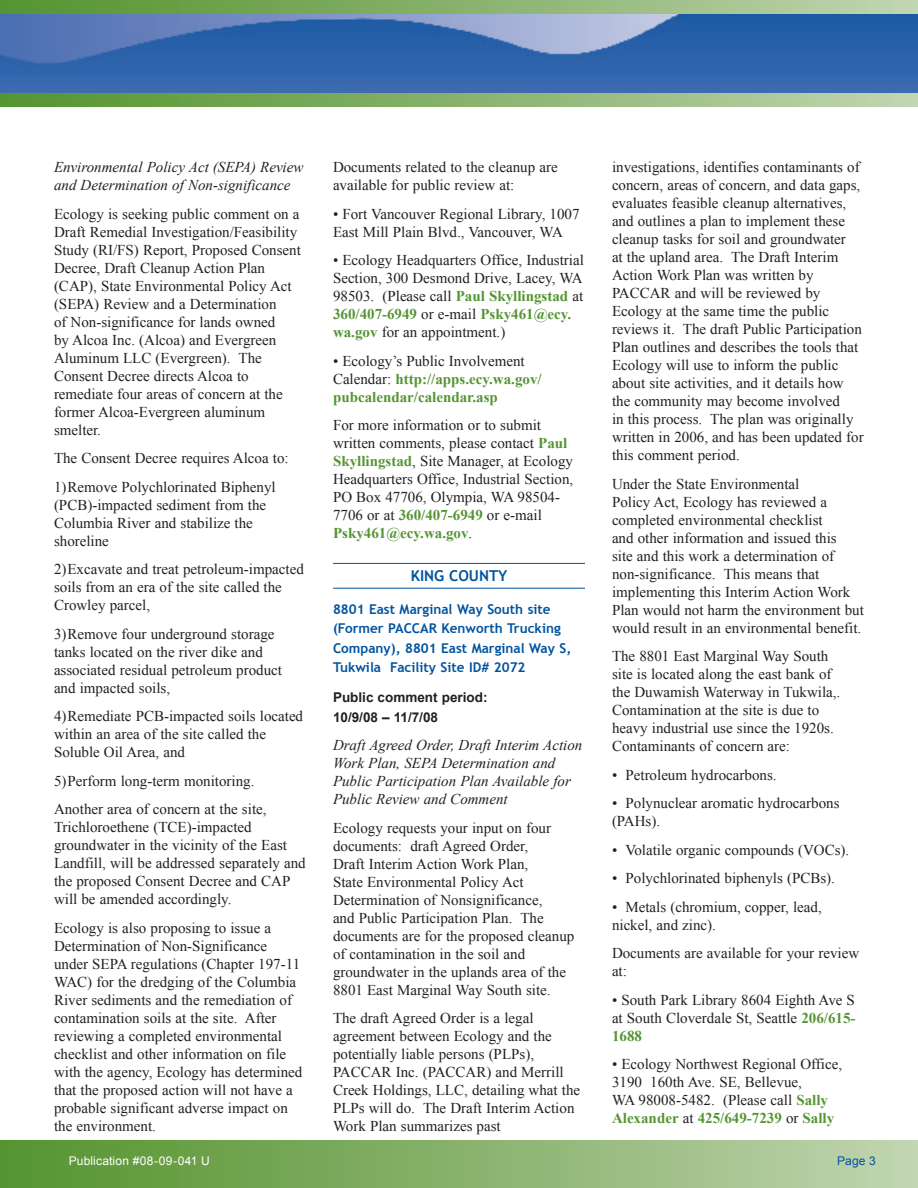
<style>
.page{position:relative;width:918px;height:1188px;background:#fff}
.page>*{position:absolute;margin:0;border:0;box-sizing:border-box;transform-origin:0 0}
.Body_Copy{font:15px/18px "Times New Roman";color:#231f20}
.Bullets{font:15px/18px "Times New Roman";color:#231f20}
.t1{font:italic 15px/18px "Times New Roman";color:#231f20}
.Bullets-2{font:700 15px/18px "Times New Roman";color:#549532}
.County_Subhead{font:700 15px "Trebuchet MS";color:#0153a0}
.County_Name_Add_BLUE{font:700 13.5px/19.5px "Trebuchet MS";color:#0153a0}
.Public_Comment{font:700 13.5px/19.5px "Arial";color:#231f20}
.PUB___Pg__s{font:12px "Arial";letter-spacing:.015em;color:#fff}
.PUB___Pg__s-2{font:12px "Arial";color:#0153a0}
.s1{font-weight:700;color:#549532}
.s2{font-weight:400;color:#231f20}
</style>
<div class="page">
<img style="left:0;top:14px;width:918px;height:79px">
<svg style="left:0;top:0;width:918px;height:14px;background:#89b26d"></svg>
<svg style="left:0;top:93px;width:918px;height:13px;background:#89b26d"></svg>
<div style="left:0;top:1141px;width:918px;height:47px;background:linear-gradient(to right,#53922d,#c0d3af)"></div>
<hr style="left:333px;top:563px;width:252px;height:1px;background:#0153a0">
<hr style="left:333px;top:588px;width:252px;height:1px;background:#0153a0">
<p class="t1" style="left:54px;top:158px;width:251px">Environmental Policy Act (SEPA) Review and Determination of Non-significance</p>
<p class="Body_Copy" style="left:54px;top:205px;width:248px">Ecology is seeking public comment on a Draft Remedial Investigation/Feasibility Study (RI/FS) Report, Proposed Consent Decree, Draft Cleanup Action Plan (CAP), State Environmental Policy Act (SEPA) Review and a Determination<br>of Non-significance for lands owned<br>by Alcoa Inc. (Alcoa) and Evergreen Aluminum LLC (Evergreen). The Consent Decree directs Alcoa to remediate four areas of concern at the former Alcoa-Evergreen aluminum smelter.</p>
<p class="Body_Copy" style="left:54px;top:449px;width:236px">The Consent Decree requires Alcoa to:</p>
<p class="Body_Copy" style="left:54px;top:478px;width:223px">1)Remove Polychlorinated Biphenyl (PCB)-impacted sediment from the<br>Columbia River and stabilize the shoreline</p>
<p class="Body_Copy" style="left:54px;top:560px;width:251px">2)Excavate and treat petroleum-impacted soils from an era of the site called the<br>Crowley parcel,</p>
<p class="Body_Copy" style="left:54px;top:625px;width:230px">3)Remove four underground storage tanks located on the river dike and associated residual petroleum product and impacted soils,</p>
<p class="Body_Copy" style="left:54px;top:707px;width:251px">4)Remediate PCB-impacted soils located within an area of the site called the<br>Soluble Oil Area, and</p>
<p class="Body_Copy" style="left:54px;top:772px;width:202px">5)Perform long-term monitoring.</p>
<p class="Body_Copy" style="left:54px;top:800px;width:253px">Another area of concern at the site, Trichloroethene (TCE)-impacted groundwater in the vicinity of the East Landfill, will be addressed separately and the proposed Consent Decree and CAP will be amended accordingly.</p>
<p class="Body_Copy" style="left:54px;top:919px;width:250px">Ecology is also proposing to issue a Determination of Non-Significance under SEPA regulations (Chapter 197-11<br>WAC) for the dredging of the Columbia River sediments and the remediation of contamination soils at the site. After reviewing a completed environmental checklist and other information on file with the agency, Ecology has determined that the proposed action will not have a probable significant adverse impact on the environment.</p>
<p class="Body_Copy" style="left:333px;top:158px;width:226px">Documents related to the cleanup are available for public review at:</p>
<p class="Bullets" style="left:333px;top:205px;width:248px">• Fort Vancouver Regional Library, 1007<br>East Mill Plain Blvd., Vancouver, WA</p>
<p class="Bullets" style="left:333px;top:251px;width:252px">• Ecology Headquarters Office, Industrial Section, 300 Desmond Drive, Lacey, WA 98503. (Please call <span class="s1">Paul Skyllingstad</span> at <span class="s1">360/407-6949</span> or e-mail <span class="s1">Psky461@ecy. wa.gov</span> for an appointment.)</p>
<p class="Bullets-2" style="left:333px;top:352px;width:210px"><span class="s2">• Ecology’s Public Involvement<br>Calendar:</span> http://apps.ecy.wa.gov/ pubcalendar/calendar.asp</p>
<p class="Bullets" style="left:333px;top:416px;width:242px">For more information or to submit written comments, please contact <span class="s1">Paul Skyllingstad</span>, Site Manager, at Ecology Headquarters Office, Industrial Section, PO Box 47706, Olympia, WA 98504- 7706 or at <span class="s1">360/407-6949</span> or e-mail <span class="s1">Psky461@ecy.wa.gov</span>.</p>
<p class="County_Subhead" style="left:411px;top:566px;width:98px">king County</p>
<p class="County_Name_Add_BLUE" style="left:333px;top:599px;width:219px">8801 East Marginal Way South site (Former PACCAR</p>
<p class="County_Name_Add_BLUE" style="left:333px;top:619px;width:240px;text-indent:108px">Kenworth Trucking<br>Company), 8801 East Marginal Way S,<br>Tukwila Facility Site ID# 2072</p>
<p class="Public_Comment" style="left:333px;top:688px;width:156px">Public comment period:<br>10/9/08 – 11/7/08</p>
<p class="t1" style="left:333px;top:736px;width:251px">Draft Agreed Order, Draft Interim Action Work Plan, SEPA Determination and Public Participation Plan Available for Public Review and Comment</p>
<p class="Body_Copy" style="left:333px;top:818px;width:243px">Ecology requests your input on four documents: draft Agreed Order,<br>Draft Interim Action Work Plan,<br>State Environmental Policy Act Determination of Nonsignificance,<br>and Public Participation Plan. The documents are for the proposed cleanup of contamination in the soil and groundwater in the uplands area of the 8801 East Marginal Way South site.</p>
<p class="Body_Copy" style="left:333px;top:1009px;width:249px">The draft Agreed Order is a legal agreement between Ecology and the potentially liable persons (PLPs), PACCAR Inc. (PACCAR) and Merrill Creek Holdings, LLC, detailing what the PLPs will do. The Draft Interim Action Work Plan summarizes past</p>
<p class="Body_Copy" style="left:612px;top:158px;width:253px">investigations, identifies contaminants of concern, areas of concern, and data gaps, evaluates feasible cleanup alternatives, and outlines a plan to implement these cleanup tasks for soil and groundwater<br>at the upland area. The Draft Interim Action Work Plan was written by PACCAR and will be reviewed by Ecology at the same time the public reviews it. The draft Public Participation Plan outlines and describes the tools that Ecology will use to inform the public about site activities, and it details how the community may become involved<br>in this process. The plan was originally written in 2006, and has been updated for this comment period.</p>
<p class="Body_Copy" style="left:612px;top:475px;width:253px">Under the State Environmental<br>Policy Act, Ecology has reviewed a completed environmental checklist<br>and other information and issued this<br>site and this work a determination of non-significance. This means that implementing this Interim Action Work Plan would not harm the environment but would result in an environmental benefit.</p>
<p class="Body_Copy" style="left:612px;top:647px;width:230px">The 8801 East Marginal Way South site is located along the east bank of the Duwamish Waterway in Tukwila,.<br>Contamination at the site is due to heavy industrial use since the 1920s.<br>Contaminants of concern are:</p>
<p class="Body_Copy" style="left:612px;top:766px;width:166px">• Petroleum hydrocarbons.</p>
<p class="Body_Copy" style="left:612px;top:794px;width:229px">• Polynuclear aromatic hydrocarbons (PAHs).</p>
<p class="Body_Copy" style="left:612px;top:841px;width:239px">• Volatile organic compounds (VOCs).</p>
<p class="Body_Copy" style="left:612px;top:869px;width:224px">• Polychlorinated biphenyls (PCBs).</p>
<p class="Body_Copy" style="left:612px;top:898px;width:211px">• Metals (chromium, copper, lead, nickel, and zinc).</p>
<p class="Body_Copy" style="left:612px;top:944px;width:249px">Documents are available for your review at:</p>
<p class="Bullets" style="left:612px;top:991px;width:245px;text-align:justify">• South Park Library 8604 Eighth Ave S at South Cloverdale St, Seattle <span class="s1">206/615- 1688</span></p>
<p class="Bullets" style="left:612px;top:1055px;width:232px">• Ecology Northwest Regional Office, 3190 160th Ave. SE, Bellevue,<br>WA 98008-5482. (Please call <span class="s1">Sally Alexander</span> at <span class="s1">425/649-7239</span> or <span class="s1">Sally</span></p>
<p class="PUB___Pg__s" style="left:69px;top:1153px;width:142px">Publication #08-09-041 U</p>
<p class="PUB___Pg__s-2" style="left:837px;top:1153px;width:40px">Page 3</p>
</div>
